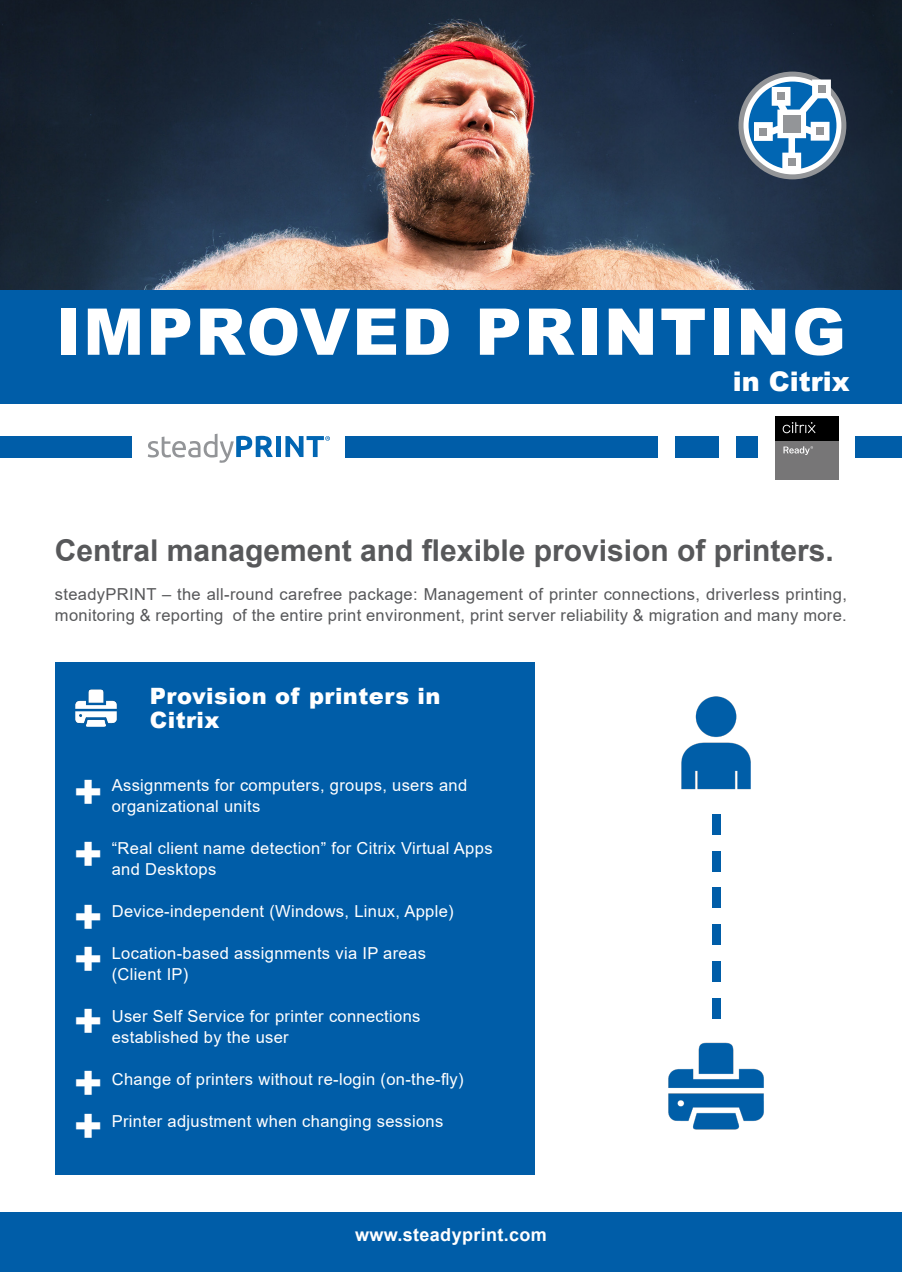
<style>
.page{position:relative;width:902px;height:1272px;background:#fff}
.page>*{position:absolute;margin:0;border:0;box-sizing:border-box;transform-origin:0 0}
.t1{font:900 64.5px "Arial";letter-spacing:.035em;color:#fff}
.t2{font:900 45px "Arial";color:#fff}
.t3{font:700 30px "Arial";color:#57585a}
.t4{font:900 27px "Arial";color:#fff}
.t5{font:900 22.5px/24px "Arial";letter-spacing:.02em;color:#fff}
.t6{font:700 18px "Arial";letter-spacing:.02em;color:#fff}
.t7{font:16.5px/21px "Arial";letter-spacing:.02em;color:#fff}
.t8{font:16.5px/21px "Arial";letter-spacing:.02em;color:#57585a}
</style>
<div class="page">
<img style="left:0;top:0;width:901px;height:290px">
<div style="left:0;top:1212px;width:901px;height:59px;background:#005da8"></div>
<div style="left:0;top:436px;width:132px;height:21px;background:#005da8"></div>
<div style="left:675px;top:436px;width:43px;height:21px;background:#005da8"></div>
<div style="left:736px;top:436px;width:21px;height:21px;background:#005da8"></div>
<div style="left:855px;top:436px;width:46px;height:21px;background:#005da8"></div>
<svg style="left:148px;top:433px;width:125px;height:30px"></svg>
<hr style="left:276px;top:436px;width:4px;height:21px;background:#0166b3">
<svg style="left:285px;top:436px;width:45px;height:21px"></svg>
<div style="left:345px;top:436px;width:312px;height:21px;background:#005da8"></div>
<div style="left:775px;top:416px;width:63px;height:25px;background:#000"></div>
<div style="left:775px;top:441px;width:63px;height:39px;background:#777677"></div>
<svg style="left:782px;top:422px;width:33px;height:11px"></svg>
<svg style="left:783px;top:446px;width:30px;height:9px"></svg>
<div style="left:55px;top:662px;width:479px;height:513px;background:#005da8"></div>
<img style="left:75px;top:689px;width:42px;height:38px">
<img style="left:681px;top:696px;width:70px;height:94px">
<div style="left:0;top:290px;width:901px;height:113px;background:#005da8"></div>
<img style="left:668px;top:1042px;width:96px;height:88px">
<div style="left:711px;top:813px;width:9px;height:21px;background:#005da8"></div>
<div style="left:711px;top:850px;width:9px;height:21px;background:#005da8"></div>
<div style="left:711px;top:887px;width:9px;height:21px;background:#005da8"></div>
<div style="left:711px;top:924px;width:9px;height:21px;background:#005da8"></div>
<div style="left:711px;top:961px;width:9px;height:21px;background:#005da8"></div>
<div style="left:711px;top:998px;width:9px;height:21px;background:#005da8"></div>
<svg style="left:738px;top:72px;width:108px;height:107px"></svg>
<div style="left:783px;top:115px;width:17px;height:17px;background:#939598"></div>
<div style="left:777px;top:93px;width:7px;height:7px;background:#939598"></div>
<div style="left:817px;top:85px;width:8px;height:8px;background:#939598"></div>
<div style="left:816px;top:127px;width:7px;height:8px;background:#939598"></div>
<div style="left:788px;top:158px;width:7px;height:8px;background:#939598"></div>
<div style="left:759px;top:128px;width:8px;height:7px;background:#939598"></div>
<p class="t1" style="left:56px;top:285px;width:791px">IMPROVED PRINTING</p>
<p class="t4" style="left:732px;top:362px;width:118px">in Citrix</p>
<p class="t3" style="left:55px;top:529px;width:780px">Central management and flexible provision of printers.</p>
<p class="t8" style="left:55px;top:584px;width:793px">steadyPRINT – the all-round carefree package: Management of printer connections, driverless printing, monitoring &amp; reporting of the entire print environment, print server reliability &amp; migration and many more.</p>
<p class="t5" style="left:150px;top:683px;width:292px">Provision of printers in<br>Citrix</p>
<p class="t2" style="left:73px;top:759px;width:31px">+</p>
<p class="t2" style="left:73px;top:821px;width:31px">+</p>
<p class="t2" style="left:73px;top:884px;width:31px">+</p>
<p class="t2" style="left:73px;top:926px;width:31px">+</p>
<p class="t2" style="left:73px;top:988px;width:31px">+</p>
<p class="t2" style="left:73px;top:1050px;width:31px">+</p>
<p class="t2" style="left:73px;top:1092px;width:31px">+</p>
<p class="t7" style="left:112px;top:774px;width:357px">Assignments for computers, groups, users and organizational units</p>
<p class="t7" style="left:112px;top:837px;width:382px">“Real client name detection” for Citrix Virtual Apps and Desktops</p>
<p class="t7" style="left:112px;top:900px;width:343px">Device-independent (Windows, Linux, Apple)</p>
<p class="t7" style="left:112px;top:942px;width:315px">Location-based assignments via IP areas</p>
<p class="t7" style="left:112px;top:963px;width:78px">(Client IP)</p>
<p class="t7" style="left:112px;top:1005px;width:310px">User Self Service for printer connections</p>
<p class="t7" style="left:112px;top:1026px;width:178px">established by the user</p>
<p class="t7" style="left:112px;top:1068px;width:353px">Change of printers without re-login (on-the-fly)</p>
<p class="t7" style="left:112px;top:1110px;width:333px">Printer adjustment when changing sessions</p>
<p class="t6" style="left:355px;top:1221px;width:193px">www.steadyprint.com</p>
</div>
